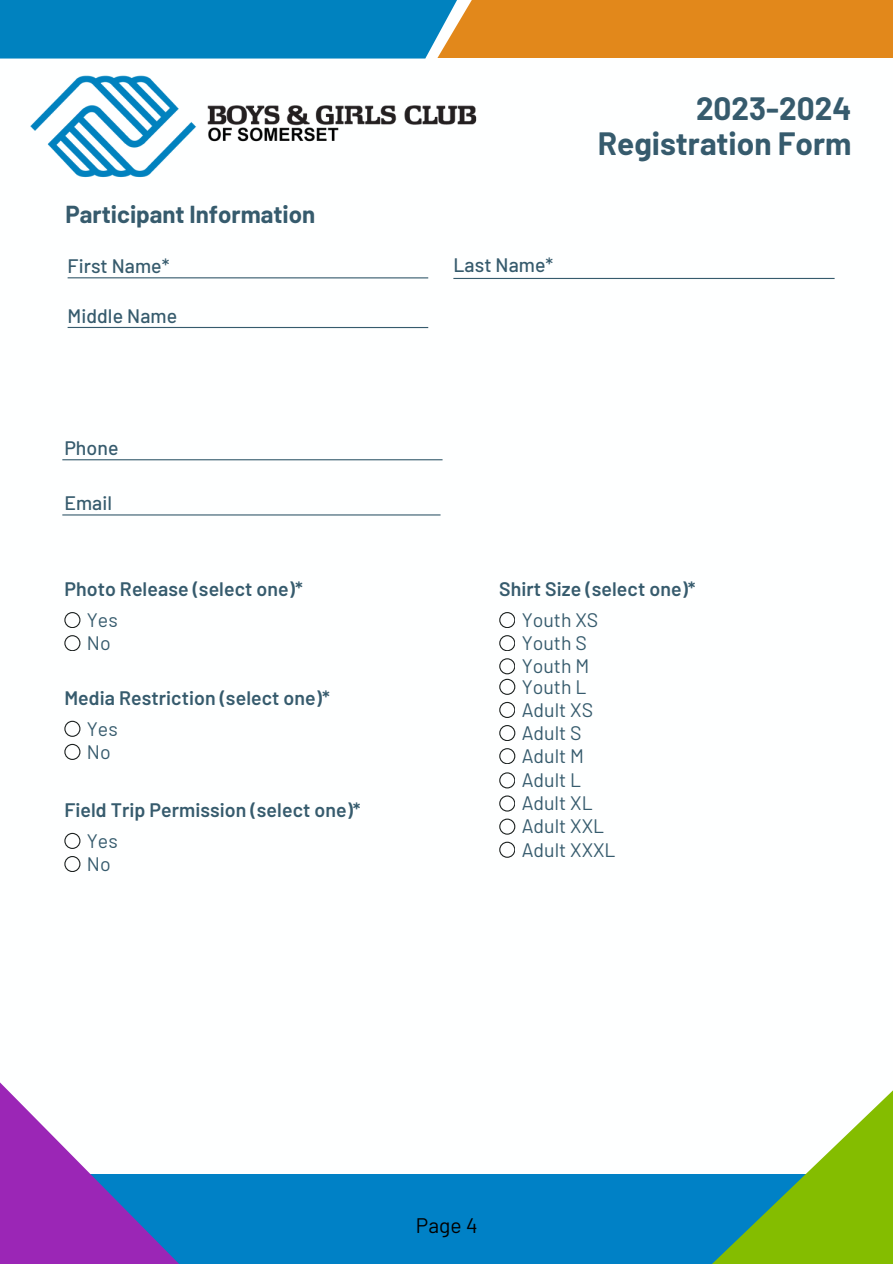
<style>
.page{position:relative;width:893px;height:1264px;background:#fff}
.page>*{position:absolute;margin:0;border:0;box-sizing:border-box;transform-origin:0 0}
.t1{font:700 31.5px "Barlow";color:#365b6d}
.t2{font:700 24px "Barlow";color:#365b6d}
.t3{font:21px "Barlow";color:#000}
.t4{font:600 19.5px "Barlow";letter-spacing:.005em;color:#365b6d}
.t5{font:19.5px "Barlow";color:#365b6d}
.t6{font:500 19.5px "Barlow";letter-spacing:.005em;color:#365b6d}
</style>
<div class="page">
<div style="left:0;top:1174px;width:892px;height:89px;background:#0081c6"></div>
<div style="left:0;top:0;width:474px;height:59px;background:#0082bf"></div>
<div style="left:437px;top:0;width:455px;height:58px;background:#e2881b"></div>
<svg style="left:713px;top:1091px;width:179px;height:172px"></svg>
<svg style="left:0;top:1082px;width:178px;height:181px"></svg>
<img style="left:30px;top:75px;width:447px;height:103px">
<svg style="left:64px;top:612px;width:16px;height:15px"></svg>
<svg style="left:64px;top:635px;width:16px;height:16px"></svg>
<svg style="left:499px;top:612px;width:16px;height:15px"></svg>
<svg style="left:499px;top:635px;width:16px;height:16px"></svg>
<svg style="left:499px;top:702px;width:16px;height:15px"></svg>
<svg style="left:499px;top:725px;width:16px;height:15px"></svg>
<svg style="left:499px;top:748px;width:16px;height:16px"></svg>
<svg style="left:499px;top:658px;width:16px;height:36px"></svg>
<hr style="left:68px;top:277px;width:360px;height:1px;background:#365b6d">
<hr style="left:453px;top:278px;width:381px;height:1px;background:#365b6d">
<hr style="left:68px;top:327px;width:360px;height:1px;background:#365b6d">
<hr style="left:62px;top:459px;width:380px;height:1px;background:#365b6d">
<hr style="left:62px;top:514px;width:378px;height:1px;background:#365b6d">
<svg style="left:499px;top:772px;width:16px;height:16px"></svg>
<svg style="left:499px;top:795px;width:16px;height:16px"></svg>
<svg style="left:499px;top:818px;width:16px;height:16px"></svg>
<svg style="left:499px;top:841px;width:16px;height:16px"></svg>
<svg style="left:64px;top:720px;width:16px;height:16px"></svg>
<svg style="left:64px;top:744px;width:16px;height:15px"></svg>
<svg style="left:64px;top:832px;width:16px;height:16px"></svg>
<svg style="left:64px;top:856px;width:16px;height:15px"></svg>
<p class="t2" style="left:66px;top:199px;width:251px">Participant Information</p>
<p class="t6" style="left:68px;top:253px;width:103px">First Name*</p>
<p class="t6" style="left:453px;top:252px;width:101px">Last Name*</p>
<p class="t6" style="left:68px;top:303px;width:111px">Middle Name</p>
<p class="t1" style="left:696px;top:89px;width:157px">2023-2024</p>
<p class="t1" style="left:597px;top:124px;width:255px">Registration Form</p>
<p class="t6" style="left:64px;top:435px;width:56px">Phone</p>
<p class="t6" style="left:64px;top:490px;width:49px">Email</p>
<p class="t4" style="left:64px;top:576px;width:240px">Photo Release (select one)*</p>
<p class="t5" style="left:87px;top:607px;width:32px">Yes</p>
<p class="t5" style="left:87px;top:630px;width:25px">No</p>
<p class="t4" style="left:64px;top:685px;width:267px">Media Restriction (select one)*</p>
<p class="t5" style="left:87px;top:716px;width:32px">Yes</p>
<p class="t5" style="left:87px;top:739px;width:25px">No</p>
<p class="t4" style="left:64px;top:797px;width:298px">Field Trip Permission (select one)*</p>
<p class="t5" style="left:87px;top:828px;width:32px">Yes</p>
<p class="t5" style="left:87px;top:851px;width:25px">No</p>
<p class="t4" style="left:499px;top:576px;width:198px">Shirt Size (select one)*</p>
<p class="t5" style="left:521px;top:607px;width:78px">Youth XS</p>
<p class="t5" style="left:521px;top:630px;width:67px">Youth S</p>
<p class="t5" style="left:521px;top:674px;width:66px">Youth L</p>
<p class="t5" style="left:521px;top:697px;width:73px">Adult XS</p>
<p class="t5" style="left:521px;top:720px;width:61px">Adult S</p>
<p class="t5" style="left:521px;top:743px;width:64px">Adult M</p>
<p class="t5" style="left:521px;top:653px;width:69px">Youth M</p>
<p class="t5" style="left:521px;top:767px;width:61px">Adult L</p>
<p class="t5" style="left:521px;top:790px;width:72px">Adult XL</p>
<p class="t5" style="left:521px;top:813px;width:84px">Adult XXL</p>
<p class="t5" style="left:521px;top:837px;width:95px">Adult XXXL</p>
<p class="t3" style="left:416px;top:1211px;width:63px">Page 4</p>
</div>
